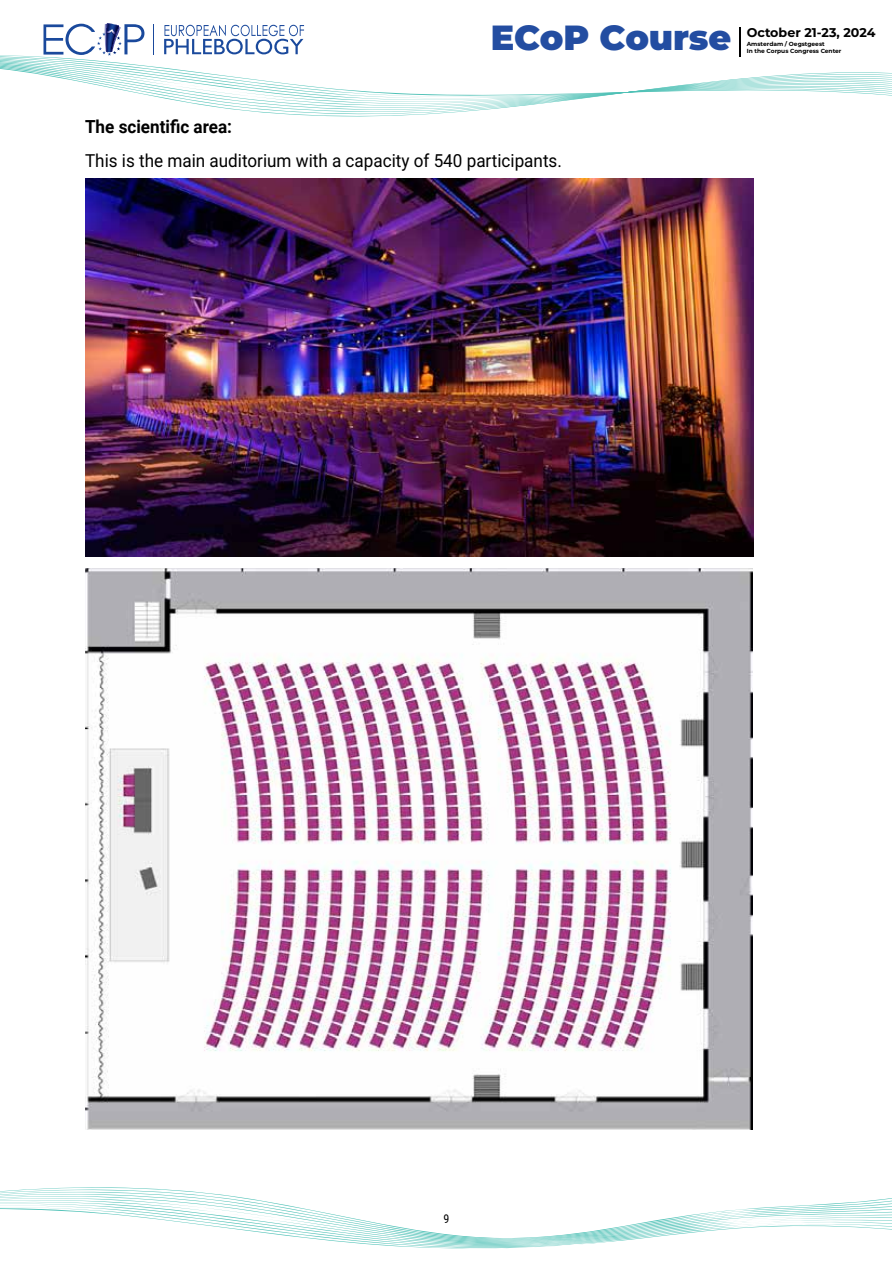
<style>
.page{position:relative;width:893px;height:1263px;background:#fff}
.page>*{position:absolute;margin:0;border:0;box-sizing:border-box;transform-origin:0 0}
.t1{font:900 34.95px "Montserrat";letter-spacing:-.005em;color:#234da1}
.t2{font:18px "Roboto";color:#000;scale:.95 1}
.t3{font:700 18px "Roboto";color:#000;scale:.95 1}
.t4{font:700 12.6px "Montserrat";color:#010101}
.t5{font:12px "Roboto Condensed";color:#000}
.t6{font:700 5.85px/7.1px "Montserrat";color:#010101}
</style>
<div class="page">
<svg style="left:0;top:1189px;width:891px;height:59px"></svg>
<svg style="left:0;top:24px;width:891px;height:90px"></svg>
<hr style="left:739px;top:27px;width:2px;height:30px;background:#010101">
<img style="left:85px;top:179px;width:668px;height:377px">
<img style="left:85px;top:569px;width:668px;height:560px">
<h1 class="t1" style="left:491px;top:11px;width:242px">ECoP Course</h1>
<p class="t4" style="left:747px;top:24px;width:130px">October 21-23, 2024</p>
<p class="t6" style="left:747px;top:40px;width:96px">Amsterdam / Oegstgeest<br>In the Corpus Congress Center</p>
<p class="t3" style="left:85px;top:114px;width:156px">The scientific area:</p>
<p class="t2" style="left:85px;top:148px;width:503px">This is the main auditorium with a capacity of 540 participants.</p>
<p class="t5" style="left:443px;top:1210px;width:7px">9</p>
</div>
